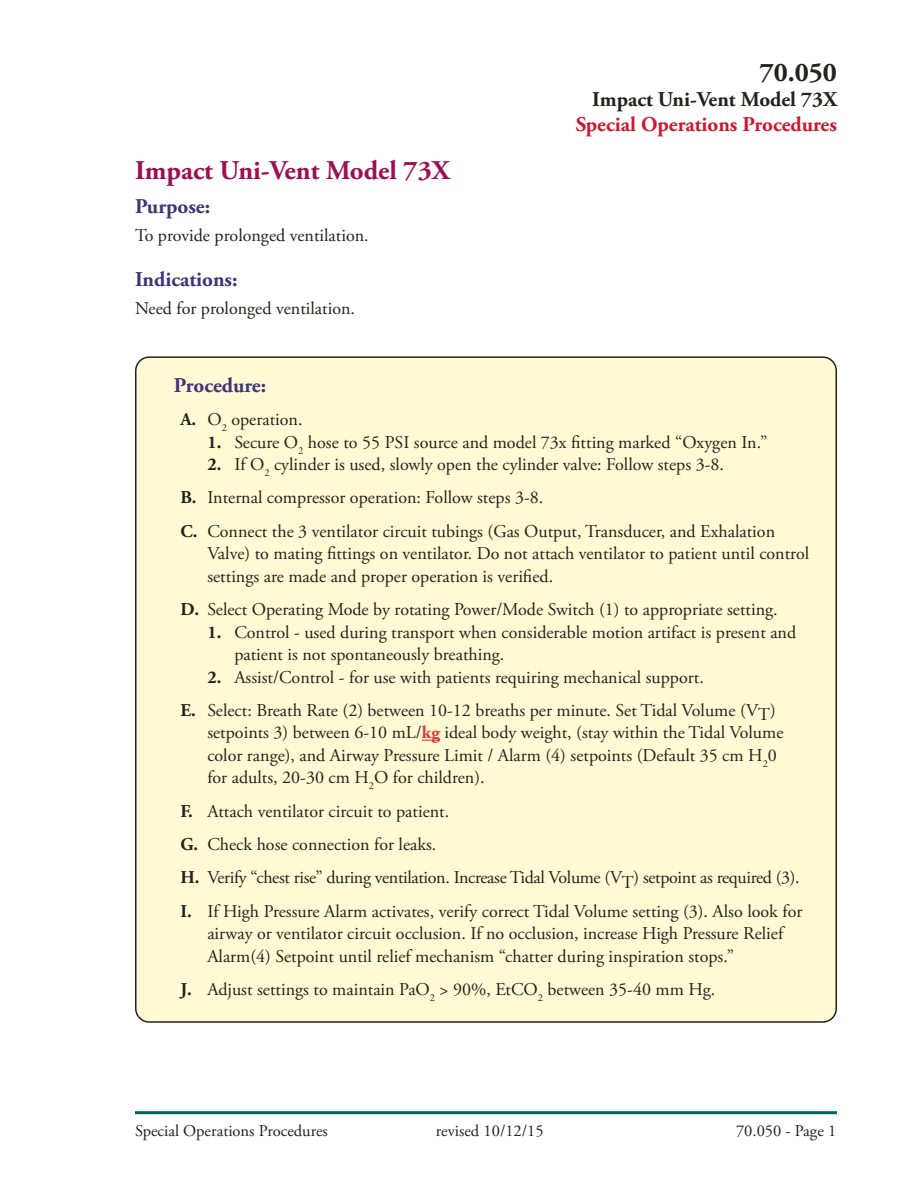
<style>
.page{position:relative;width:918px;height:1188px;background:#fff}
.page>*{position:absolute;margin:0;border:0;box-sizing:border-box;transform-origin:0 0}
.t1{font:700 27px "Adobe Garamond Pro";color:#9c1051}
.t2{font:700 27px "Adobe Garamond Pro";color:#20231e}
.t3{font:700 21px "Adobe Garamond Pro";color:#3e3477}
.t4{font:700 21px "Adobe Garamond Pro";color:#d11730}
.t5{font:700 21px "Adobe Garamond Pro";color:#20231e}
.t6{font:18px/33.3px "Adobe Garamond Pro";color:#20231e}
.t7{font:16.5px "Adobe Garamond Pro";color:#20231e}
.s1{font-weight:700}
.s2{font-weight:700;color:#da3a37}
</style>
<div class="page">
<hr style="left:135px;top:1111px;width:702px;height:3px;background:#006561">
<div style="left:136px;top:357px;width:700px;height:665px;background:#fffad4;border-radius:14px"></div>
<svg style="left:422px;top:740px;width:18px;height:1px"></svg>
<h1 class="t1" style="left:135px;top:155px;width:316px">Impact Uni-Vent Model 73X</h1>
<p class="t3" style="left:135px;top:194px;width:77px">Purpose:</p>
<p class="t6" style="left:135px;top:219px;width:235px">To provide prolonged ventilation.</p>
<p class="t3" style="left:135px;top:267px;width:104px">Indications:</p>
<p class="t6" style="left:135px;top:292px;width:222px">Need for prolonged ventilation.</p>
<h1 class="t2" style="left:760px;top:57px;width:79px">70.050</h1>
<p class="t5" style="left:592px;top:87px;width:246px">Impact Uni-Vent Model 73X</p>
<p class="t4" style="left:576px;top:113px;width:263px">Special Operations Procedures</p>
<p class="t3" style="left:174px;top:373px;width:94px">Procedure:</p>
<p class="t6" style="left:180px;top:403px;width:124px"><span class="s1">A.</span> O<sub>2</sub> operation.</p>
<p class="t6" style="left:207px;top:426px;width:562px"><span class="s1">1.</span> Secure O<sub>2</sub> hose to 55 PSI source and model 73x fitting marked “Oxygen In.”</p>
<p class="t6" style="left:180px;top:448px;width:596px;text-indent:27px"><span class="s1">2.</span> If O<sub>2</sub> cylinder is used, slowly open the cylinder valve: Follow steps 3-8.<br><span class="s1">B.</span> Internal compressor operation: Follow steps 3-8.<br><span class="s1">C.</span> Connect the 3 ventilator circuit tubings (Gas Output, Transducer, and Exhalation</p>
<p class="t6" style="left:207px;top:543px;width:603px;line-height:22.5px">Valve) to mating fittings on ventilator. Do not attach ventilator to patient until control settings are made and proper operation is verified.</p>
<p class="t6" style="left:180px;top:593px;width:599px"><span class="s1">D.</span> Select Operating Mode by rotating Power/Mode Switch (1) to appropriate setting.</p>
<p class="t6" style="left:234px;top:621px;width:563px;line-height:22.5px;text-indent:-27px"><span class="s1">1.</span> Control - used during transport when considerable motion artifact is present and patient is not spontaneously breathing.</p>
<p class="t6" style="left:180px;top:661px;width:597px;text-indent:27px"><span class="s1">2.</span> Assist/Control - for use with patients requiring mechanical support.<br><span class="s1">E.</span> Select: Breath Rate (2) between 10-12 breaths per minute. Set Tidal Volume (VT)</p>
<p class="t6" style="left:207px;top:722px;width:578px;line-height:22.5px">setpoints 3) between 6-10 mL/<span class="s2">kg</span> ideal body weight, (stay within the Tidal Volume color range), and Airway Pressure Limit / Alarm (4) setpoints (Default 35 cm H<sub>2</sub>0 for adults, 20-30 cm H<sub>2</sub>O for children).</p>
<p class="t6" style="left:180px;top:795px;width:624px"><span class="s1">F.</span> Attach ventilator circuit to patient.<br><span class="s1">G.</span> Check hose connection for leaks.<br><span class="s1">H.</span> Verify “chest rise” during ventilation. Increase Tidal Volume (VT) setpoint as required (3).<br><span class="s1">I.</span> If High Pressure Alarm activates, verify correct Tidal Volume setting (3). Also look for</p>
<p class="t6" style="left:207px;top:923px;width:577px;line-height:22.5px">airway or ventilator circuit occlusion. If no occlusion, increase High Pressure Relief<br>Alarm(4) Setpoint until relief mechanism “chatter during inspiration stops.”</p>
<p class="t6" style="left:180px;top:973px;width:537px"><span class="s1">J.</span> Adjust settings to maintain PaO<sub>2</sub> &gt; 90%, EtCO<sub>2</sub> between 35-40 mm Hg.</p>
<p class="t7" style="left:258px;top:1121px;width:67px">T eatment</p>
<p class="t7" style="left:135px;top:1121px;width:194px">Special Operations Procedures</p>
<p class="t7" style="left:436px;top:1121px;width:109px">revised 10/12/15</p>
<p class="t7" style="left:736px;top:1121px;width:102px">70.050 - Page 1</p>
</div>
